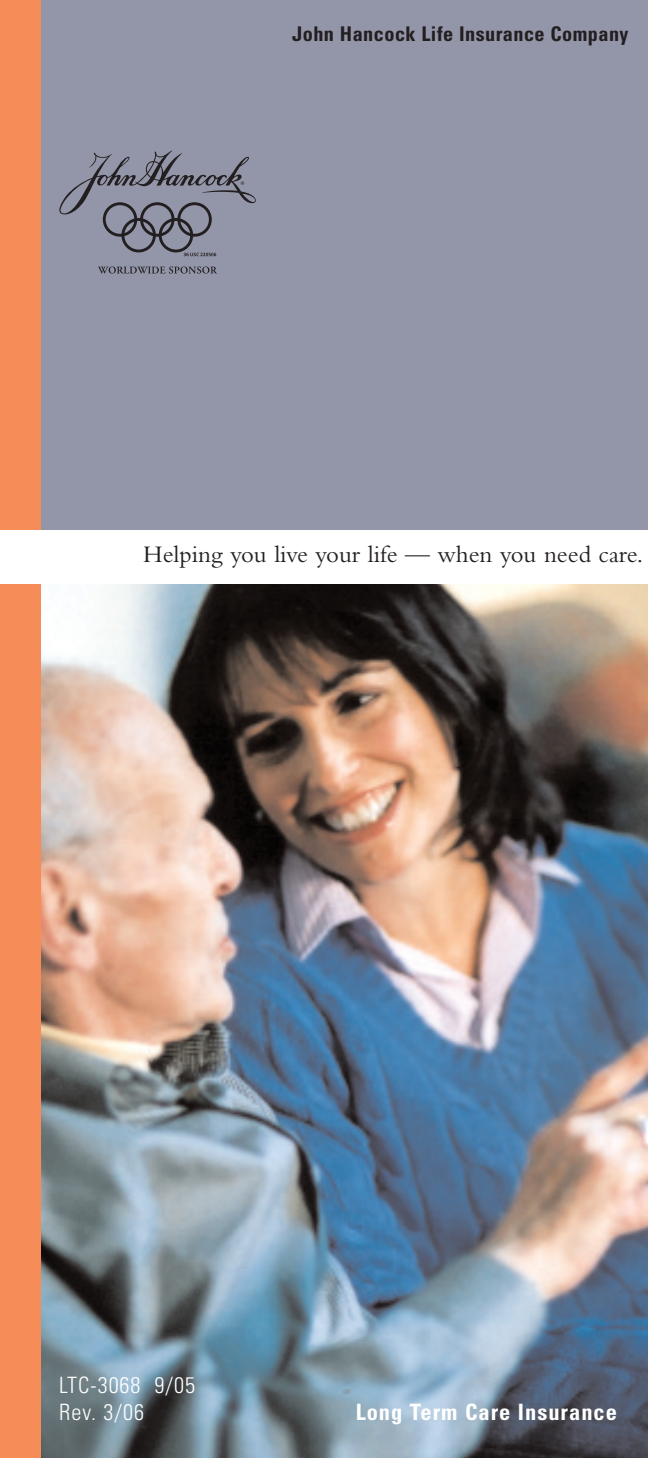
<style>
.page{position:relative;width:648px;height:1458px;background:#fff}
.page>*{position:absolute;margin:0;border:0;box-sizing:border-box;transform-origin:0 0}
.t1{font:24.75px "Bembo";color:#231f20}
.t2{font:700 condensed 22.5px "Univers";letter-spacing:.045em;color:#fff}
.t3{font:300 condensed 22.5px/27px "Univers";letter-spacing:.045em;color:#fff}
.t4{font:700 condensed 20.25px "Univers";letter-spacing:.02em;color:#231f20}
</style>
<div class="page">
<div style="left:40px;top:0;width:608px;height:531px;background:#9395a9"></div>
<img style="left:40px;top:584px;width:608px;height:874px">
<div style="left:0;top:0;width:40px;height:1458px;background:#f68c58"></div>
<div style="left:0;top:530px;width:648px;height:54px;background:#fff"></div>
<svg style="left:98px;top:267px;width:119px;height:7px"></svg>
<svg style="left:59px;top:151px;width:197px;height:105px"></svg>
<p class="t4" style="left:292px;top:27px;width:338px">John Hancock Life Insurance Company</p>
<p class="t1" style="left:143px;top:546px;width:502px">Helping you live your life — when you need care.</p>
<p class="t3" style="left:59px;top:1373px;width:137px">LTC-3068 9/05<br>Rev. 3/06</p>
<p class="t2" style="left:356px;top:1403px;width:263px">Long Term Care Insurance</p>
</div>
